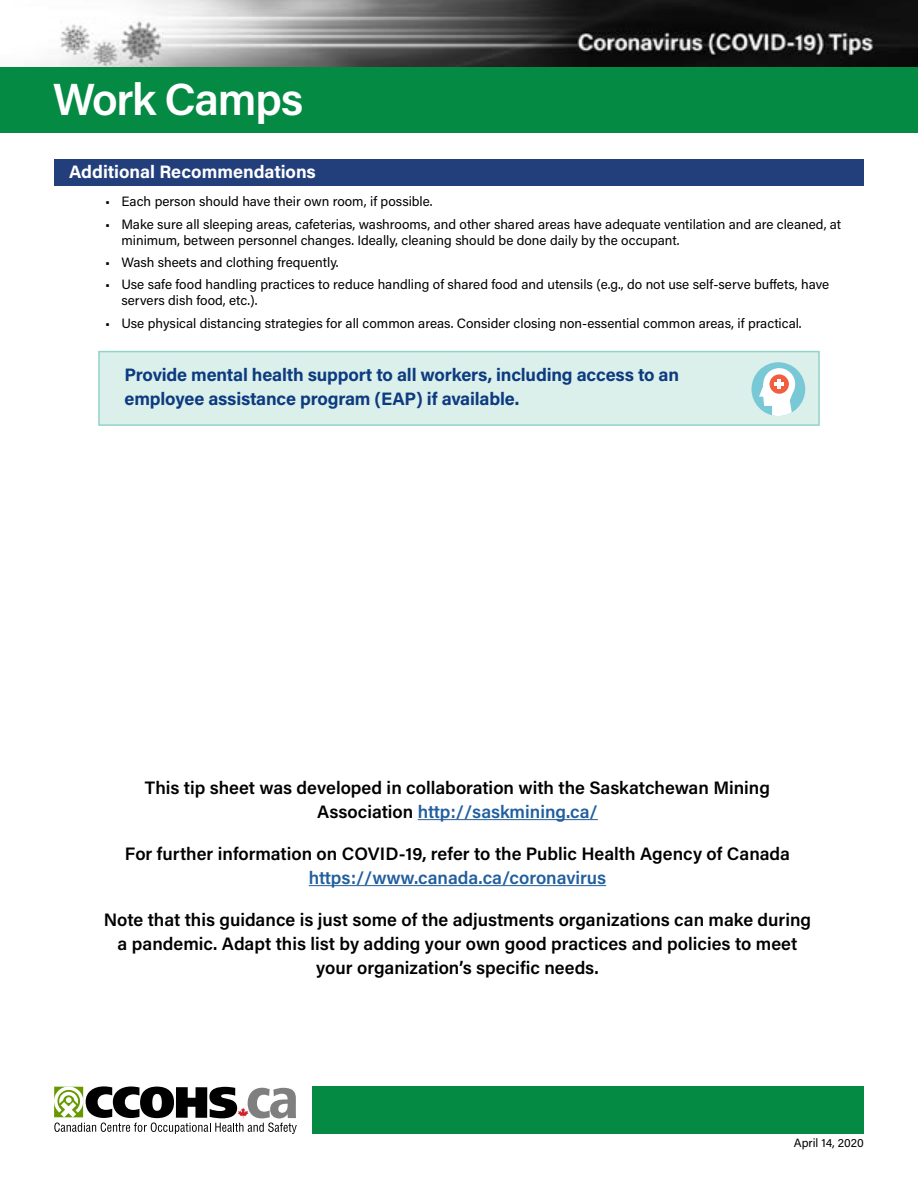
<style>
.page{position:relative;width:918px;height:1188px;background:#fff}
.page>*{position:absolute;margin:0;border:0;box-sizing:border-box;transform-origin:0 0}
.t1{font:600 45px "Acumin Pro";letter-spacing:-.03em;color:#fff}
.credits{font:600 18px/24px "Acumin Pro";color:#000;text-align:center}
.mental_health_text{font:700 18px/24px "Acumin Pro";letter-spacing:-.01em;color:#0d3b80}
.subheads{font:700 18px "Acumin Pro";color:#fff}
.body_bullets{font:13.5px/16.2px "Acumin Pro";color:#000}
.t2{font:12px "Acumin Pro";color:#000}
.s1{color:#215e9e}
</style>
<div class="page">
<img style="left:0;top:0;width:918px;height:68px">
<div style="left:313px;top:1086px;width:551px;height:48px;background:#058a44"></div>
<div style="left:54px;top:159px;width:810px;height:27px;background:#223f7c"></div>
<div style="left:98px;top:351px;width:722px;height:75px;background:#dcf0eb;border:2px solid #92d3c8"></div>
<hr style="left:418px;top:819px;width:180px;height:1px;background:#215e9e">
<hr style="left:309px;top:885px;width:297px;height:1px;background:#215e9e">
<svg style="left:54px;top:1086px;width:243px;height:48px"></svg>
<svg style="left:752px;top:362px;width:53px;height:54px"></svg>
<div style="left:763px;top:368px;width:32px;height:32px;background:#fff;border-radius:50%"></div>
<svg style="left:770px;top:374px;width:19px;height:20px"></svg>
<svg style="left:759px;top:379px;width:35px;height:37px"></svg>
<div style="left:0;top:68px;width:918px;height:65px;background:#058a44"></div>
<h1 class="t1" style="left:53px;top:68px;width:252px">Work Camps</h1>
<p class="subheads" style="left:69px;top:159px;width:248px">Additional Recommendations</p>
<p class="body_bullets" style="left:105px;top:193px;width:329px">• Each person should have their own room, if possible.</p>
<p class="body_bullets" style="left:122px;top:215px;width:721px;text-indent:-16px">• Make sure all sleeping areas, cafeterias, washrooms, and other shared areas have adequate ventilation and are cleaned, at minimum, between personnel changes. Ideally, cleaning should be done daily by the occupant.</p>
<p class="body_bullets" style="left:105px;top:254px;width:235px">• Wash sheets and clothing frequently.</p>
<p class="body_bullets" style="left:122px;top:276px;width:709px;text-indent:-16px">• Use safe food handling practices to reduce handling of shared food and utensils (e.g., do not use self-serve buffets, have servers dish food, etc.).</p>
<p class="body_bullets" style="left:105px;top:314px;width:698px">• Use physical distancing strategies for all common areas. Consider closing non-essential common areas, if practical.</p>
<p class="mental_health_text" style="left:124px;top:362px;width:556px">Provide mental health support to all workers, including access to an employee assistance program (EAP) if available.</p>
<p class="credits" style="left:145px;top:775px;width:627px">This tip sheet was developed in collaboration with the Saskatchewan Mining<br>Association <span class="s1">http://saskmining.ca/</span></p>
<p class="credits" style="left:125px;top:841px;width:667px">For further information on COVID-19, refer to the Public Health Agency of Canada <span class="s1">https://www.canada.ca/coronavirus</span></p>
<p class="credits" style="left:104px;top:907px;width:709px">Note that this guidance is just some of the adjustments organizations can make during a pandemic. Adapt this list by adding your own good practices and policies to meet your organization’s specific needs.</p>
<p class="t2" style="left:794px;top:1135px;width:72px">April 14, 2020</p>
</div>
